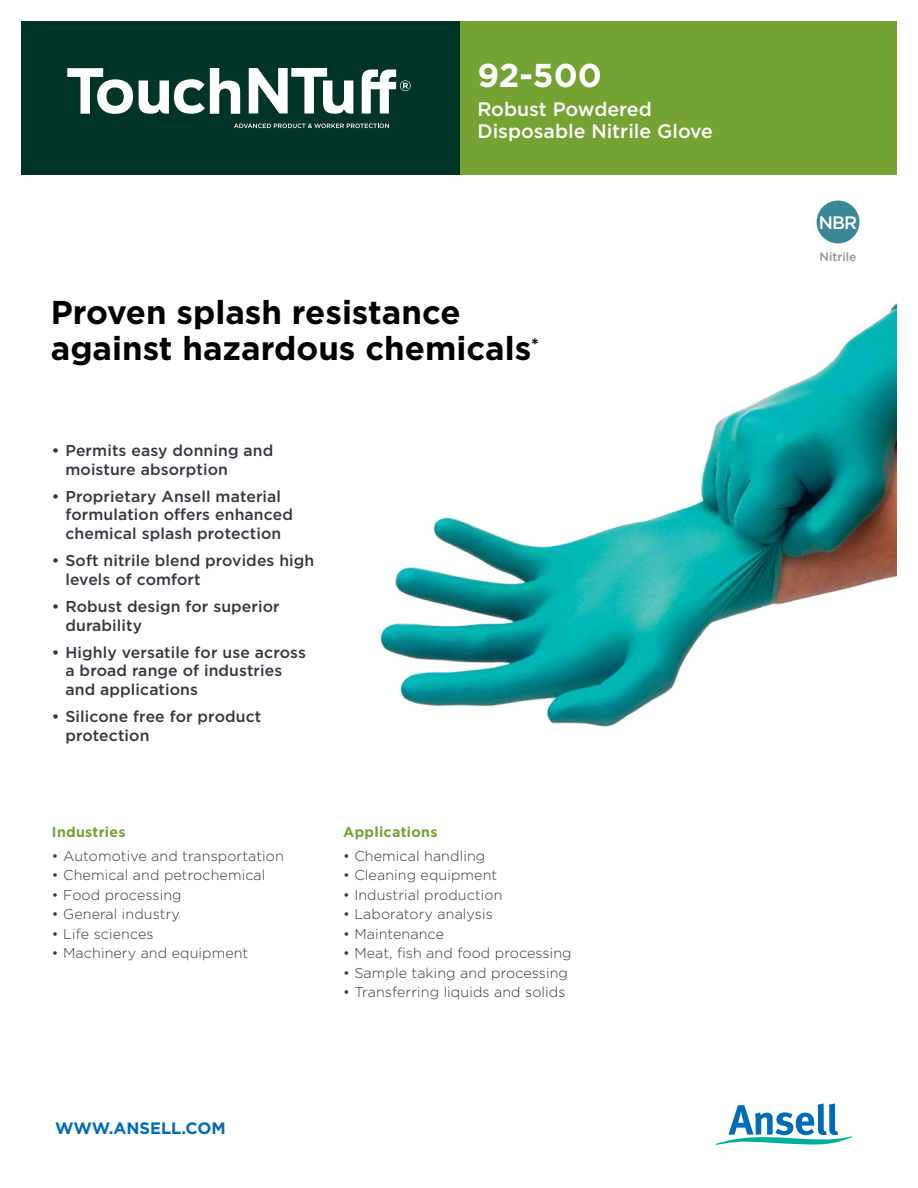
<style>
.page{position:relative;width:918px;height:1188px;background:#fff}
.page>*{position:absolute;margin:0;border:0;box-sizing:border-box;transform-origin:0 0}
.t1{font:700 33px/36px "Gotham";color:#000}
.t2{font:700 33px "Gotham";color:#fff}
.t3{font:500 19.5px/22.5px "Gotham";color:#fff}
.t4{font:500 18px "Gotham";color:#fff}
.t5{font:700 16.5px "Gotham";color:#006cb7}
.t6{font:500 15.75px/18.8px "Gotham";letter-spacing:.01em;color:#343741}
.t7{font:300 14.25px "Gotham";letter-spacing:.01em;color:#343741}
.t8{font:700 14.25px "Gotham";letter-spacing:.02em;color:#74a333}
.t9{font:500 12px "Gotham";color:#949598}
</style>
<div class="page">
<div style="left:460px;top:21px;width:437px;height:153px;background:#74a333"></div>
<div style="left:21px;top:21px;width:439px;height:153px;background:#003428"></div>
<svg style="left:139px;top:68px;width:101px;height:46px"></svg>
<svg style="left:67px;top:68px;width:66px;height:46px"></svg>
<svg style="left:362px;top:69px;width:49px;height:45px"></svg>
<svg style="left:234px;top:124px;width:155px;height:4px"></svg>
<svg style="left:249px;top:68px;width:104px;height:46px"></svg>
<div style="left:817px;top:201px;width:42px;height:42px;background:#3a8895;border-radius:50%"></div>
<svg style="left:716px;top:1103px;width:136px;height:42px"></svg>
<img style="left:380px;top:303px;width:517px;height:424px">
<h1 class="t2" style="left:477px;top:53px;width:126px">92-500</h1>
<p class="t3" style="left:477px;top:97px;width:237px">Robust Powdered<br>Disposable Nitrile Glove</p>
<h1 class="t1" style="left:51px;top:294px;width:490px">Proven splash resistance against hazardous chemicals<sup>*</sup></h1>
<p class="t6" style="left:65px;top:441px;width:209px;text-indent:-13px">• Permits easy donning and moisture absorption</p>
<p class="t6" style="left:65px;top:487px;width:229px;text-indent:-13px">• Proprietary Ansell material formulation offers enhanced chemical splash protection</p>
<p class="t6" style="left:65px;top:551px;width:250px;text-indent:-13px">• Soft nitrile blend provides high levels of comfort</p>
<p class="t6" style="left:65px;top:597px;width:216px;text-indent:-13px">• Robust design for superior durability</p>
<p class="t6" style="left:65px;top:643px;width:242px;text-indent:-13px">• Highly versatile for use across a broad range of industries and applications</p>
<p class="t6" style="left:65px;top:707px;width:197px;text-indent:-13px">• Silicone free for product protection</p>
<p class="t8" style="left:52px;top:823px;width:75px">Industries</p>
<p class="t7" style="left:52px;top:847px;width:234px">• Automotive and transportation</p>
<p class="t7" style="left:52px;top:866px;width:215px">• Chemical and petrochemical</p>
<p class="t7" style="left:52px;top:886px;width:131px">• Food processing</p>
<p class="t7" style="left:52px;top:905px;width:129px">• General industry</p>
<p class="t7" style="left:52px;top:925px;width:103px">• Life sciences</p>
<p class="t7" style="left:52px;top:944px;width:198px">• Machinery and equipment</p>
<p class="t8" style="left:343px;top:823px;width:96px">Applications</p>
<p class="t7" style="left:343px;top:847px;width:144px">• Chemical handling</p>
<p class="t7" style="left:343px;top:866px;width:156px">• Cleaning equipment</p>
<p class="t7" style="left:343px;top:886px;width:161px">• Industrial production</p>
<p class="t7" style="left:343px;top:905px;width:151px">• Laboratory analysis</p>
<p class="t7" style="left:343px;top:925px;width:102px">• Maintenance</p>
<p class="t7" style="left:343px;top:944px;width:230px">• Meat, fish and food processing</p>
<p class="t7" style="left:343px;top:964px;width:226px">• Sample taking and processing</p>
<p class="t7" style="left:343px;top:983px;width:224px">• Transferring liquids and solids</p>
<p class="t5" style="left:55px;top:1118px;width:172px">WWW.ANSELL.COM</p>
<p class="t4" style="left:819px;top:210px;width:40px">NBR</p>
<p class="t9" style="left:820px;top:249px;width:38px">Nitrile</p>
</div>
